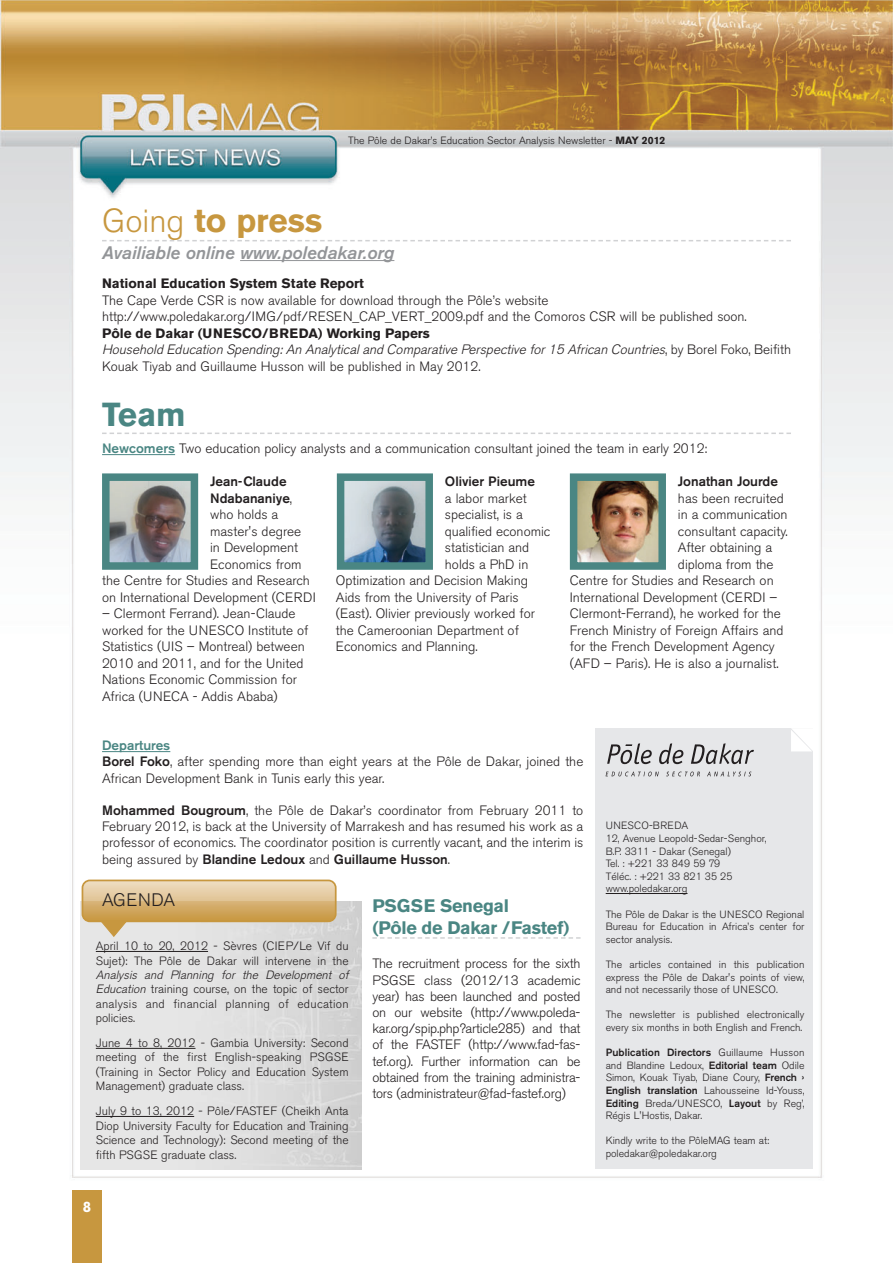
<style>
.page{position:relative;width:893px;height:1263px;background:#fff}
.page>*{position:absolute;margin:0;border:0;box-sizing:border-box;transform-origin:0 0}
.t1{font:700 33px "Akzidenz Grotesk BE";color:#c7973f}
.t2{font:700 33px "Akzidenz Grotesk BE";color:#4a8683}
.t3{font:italic 500 18px "Akzidenz Grotesk BE";color:#939598}
.t4{font:700 18px/21.6px "Akzidenz Grotesk BE";letter-spacing:-.015em;color:#4a8683}
.t5{font:300 18px "Akzidenz Grotesk BE";letter-spacing:.035em;color:#231f20}
.t6{font:700 15px "Akzidenz Grotesk BE";color:#fff}
.t7{font:300 13.5px/16.2px "Akzidenz Grotesk BE";color:#231f20}
.t8{font:italic 300 13.5px/16.5px "Akzidenz Grotesk BE";color:#231f20}
.t9{font:500 13.5px "Akzidenz Grotesk BE";color:#231f20}
.t10{font:700 13.5px "Akzidenz Grotesk BE";color:#231f20}
.t11{font:300 12px/14.4px "Akzidenz Grotesk BE";color:#231f20;text-align:justify}
.t12{font:300 12px/14.4px "Akzidenz Grotesk BE";letter-spacing:.025em;color:#231f20}
.t13{font:300 10.5px/12.6px "Akzidenz Grotesk BE";color:#231f20}
.s1{font-weight:700}
.s2{font-weight:300}
.s3{font-weight:700;font-style:normal}
.s4{font-style:normal}
.s5{font-weight:500;color:#4a8683}
.s6{font-weight:500}
.s7{font-style:italic}
</style>
<div class="page">
<img style="left:0;top:0;width:892px;height:1191px">
<svg style="left:102px;top:433px;width:689px;height:1px"></svg>
<div style="left:72px;top:1191px;width:30px;height:72px;background:#c7973f"></div>
<svg style="left:102px;top:240px;width:689px;height:1px"></svg>
<hr style="left:240px;top:260px;width:154px;height:1px;background:#939598">
<img style="left:81px;top:901px;width:280px;height:268px">
<svg style="left:99px;top:922px;width:30px;height:16px"></svg>
<svg style="left:82px;top:880px;width:254px;height:41px;background:#dbba84"></svg>
<div style="left:82px;top:880px;width:255px;height:42px;border:2px solid #c7973f;border-radius:7px"></div>
<hr style="left:102px;top:751px;width:68px;height:1px;background:#4a8683">
<div style="left:595px;top:729px;width:218px;height:440px;background:#e6e7e9"></div>
<hr style="left:606px;top:893px;width:81px;height:1px;background:#231f20">
<svg style="left:659px;top:743px;width:24px;height:21px"></svg>
<svg style="left:691px;top:743px;width:63px;height:21px"></svg>
<svg style="left:607px;top:743px;width:45px;height:21px"></svg>
<svg style="left:606px;top:772px;width:53px;height:4px"></svg>
<svg style="left:666px;top:772px;width:34px;height:4px"></svg>
<svg style="left:707px;top:772px;width:44px;height:4px"></svg>
<svg style="left:791px;top:728px;width:23px;height:25px"></svg>
<hr style="left:96px;top:951px;width:112px;height:1px;background:#231f20">
<hr style="left:96px;top:1048px;width:99px;height:1px;background:#231f20">
<hr style="left:96px;top:1116px;width:98px;height:1px;background:#231f20">
<svg style="left:372px;top:937px;width:208px;height:2px"></svg>
<hr style="left:102px;top:454px;width:73px;height:1px;background:#4a8683">
<img style="left:346px;top:482px;width:78px;height:79px">
<div style="left:337px;top:473px;width:96px;height:97px;border:8px solid #4a8683"></div>
<img style="left:111px;top:482px;width:78px;height:79px">
<div style="left:102px;top:473px;width:96px;height:97px;border:8px solid #4a8683"></div>
<img style="left:579px;top:482px;width:78px;height:79px">
<div style="left:570px;top:473px;width:96px;height:97px;border:8px solid #4a8683"></div>
<p class="t13" style="left:348px;top:135px;width:319px">The Pôle de Dakar’s Education Sector Analysis Newsletter - <span class="s1">MAY 2012</span></p>
<h1 class="t1" style="left:102px;top:208px;width:222px"><span class="s2">Going</span> to press</h1>
<h2 class="t3" style="left:102px;top:246px;width:294px">Availiable online www.poledakar.org</h2>
<p class="t10" style="left:102px;top:279px;width:263px">National Education System State Report</p>
<p class="t7" style="left:102px;top:293px;width:646px">The Cape Verde CSR is now available for download through the Pôle’s website http://www.poledakar.org/IMG/pdf/RESEN_CAP_VERT_2009.pdf and the Comoros CSR will be published soon.</p>
<p class="t8" style="left:102px;top:326px;width:690px"><span class="s3">Pôle de Dakar (UNESCO/BREDA) Working Papers<br></span>Household Education Spending:An Analyticaland Comparative Perspective for15 African Countries<span class="s4">, b y B o r e l F o k o , B e i f i t h<br>Kouak Tiyab and Guillaume Husson will be published in May 2012.</span></p>
<h1 class="t2" style="left:102px;top:403px;width:85px">Team</h1>
<p class="t7" style="left:102px;top:442px;width:607px"><span class="s5">Newcomers</span> Two education policy analysts and a communication consultant joined the team in early 2012:</p>
<p class="t9" style="left:210px;top:477px;width:78px">Jean-Claude</p>
<p class="t9" style="left:210px;top:493px;width:84px">Ndabananiye<span class="s2">,</span></p>
<p class="t7" style="left:210px;top:508px;width:70px">who holds a</p>
<p class="t7" style="left:210px;top:524px;width:93px">master's degree</p>
<p class="t7" style="left:210px;top:541px;width:89px">in Development</p>
<p class="t7" style="left:210px;top:557px;width:93px">Economics from</p>
<p class="t7" style="left:102px;top:574px;width:209px">the Centre for Studies and Research</p>
<p class="t7" style="left:102px;top:590px;width:215px">on International Development (CERDI</p>
<p class="t7" style="left:102px;top:607px;width:208px">– Clermont Ferrand). Jean-Claude worked for the UNESCO Institute of Statistics (UIS – Montreal) between 2010 and 2011, and for the United Nations Economic Commission for Africa (UNECA - Addis Ababa)</p>
<p class="t9" style="left:445px;top:477px;width:91px">Olivier Pieume</p>
<p class="t7" style="left:445px;top:491px;width:83px">a labor market</p>
<p class="t7" style="left:445px;top:508px;width:79px">specialist, is a</p>
<p class="t7" style="left:445px;top:524px;width:107px">qualified economic</p>
<p class="t7" style="left:445px;top:541px;width:86px">statistician and</p>
<p class="t7" style="left:445px;top:557px;width:85px">holds a PhD in</p>
<p class="t7" style="left:336px;top:574px;width:194px">Optimization and Decision Making</p>
<p class="t7" style="left:336px;top:590px;width:184px">Aids from the University of Paris</p>
<p class="t7" style="left:336px;top:607px;width:200px">(East). Olivier previously worked for</p>
<p class="t7" style="left:336px;top:623px;width:184px">the Cameroonian Department of</p>
<p class="t7" style="left:336px;top:640px;width:143px">Economics and Planning.</p>
<p class="t9" style="left:678px;top:477px;width:102px">Jonathan Jourde</p>
<p class="t7" style="left:678px;top:491px;width:107px">has been recruited</p>
<p class="t7" style="left:678px;top:508px;width:111px">in a communication</p>
<p class="t7" style="left:678px;top:524px;width:111px">consultant capacity.</p>
<p class="t7" style="left:678px;top:541px;width:96px">After obtaining a</p>
<p class="t7" style="left:678px;top:557px;width:97px">diploma from the</p>
<p class="t7" style="left:570px;top:574px;width:205px">Centre for Studies and Research on</p>
<p class="t7" style="left:570px;top:590px;width:209px">International Development (CERDI –</p>
<p class="t7" style="left:570px;top:607px;width:212px">Clermont-Ferrand), he worked for the</p>
<p class="t7" style="left:570px;top:623px;width:215px">French Ministry of Foreign Affairs and</p>
<p class="t7" style="left:570px;top:640px;width:206px">for the French Development Agency</p>
<p class="t7" style="left:570px;top:656px;width:210px">(AFD – Paris). He is also a journalist.</p>
<p class="t7" style="left:102px;top:739px;width:483px"><span class="s5">Departures<br></span><span class="s6">Borel Foko</span>, after spending more than eight years at the Pôle de Dakar, joined the<br>African Development Bank in Tunis early this year.</p>
<p class="t7" style="left:102px;top:804px;width:483px;text-align:justify"><span class="s6">Mohammed Bougroum</span>, the Pôle de Dakar’s coordinator from February 2011 to February 2012, is back at the University of Marrakesh and has resumed his work as a professor of economics. The coordinator position is currently vacant, and the interim is being assured by <span class="s6">Blandine Ledoux</span> and <span class="s6">Guillaume Husson</span>.</p>
<h2 class="t5" style="left:102px;top:893px;width:74px">AGENDA</h2>
<h2 class="t4" style="left:372px;top:897px;width:199px">PSGSE Senegal<br>(Pôle de Dakar /Fastef)</h2>
<p class="t7" style="left:372px;top:957px;width:210px;text-align:justify">The recruitment process for the sixth PSGSE class (2012/13 academic year) has been launched and posted on our website (http://www.poleda&shy;kar.org/spip.php?article285) and that of the FASTEF (http://www.fad-fas&shy;tef.org). Further information can be obtained from the training administra&shy;tors (administrateur@fad-fastef.org)</p>
<p class="t11" style="left:96px;top:940px;width:254px">April 10 to 20, 2012 - Sèvres (CIEP/Le Vif du<br>Sujet): The Pôle de Dakar will intervene in the</p>
<p class="t12" style="left:96px;top:969px;width:257px"><span class="s7">Analysis and Planning for the Development of Education</span> training course, on the topic of sector analysis and financial planning of education policies.</p>
<p class="t11" style="left:96px;top:1037px;width:254px">June 4 to 8, 2012 - Gambia University: Second meeting of the first English-speaking PSGSE (Training in Sector Policy and Education System Management) graduate class.</p>
<p class="t11" style="left:96px;top:1105px;width:254px">July 9 to 13, 2012 - Pôle/FASTEF (Cheikh Anta Diop University Faculty for Education and Training Science and Technology): Second meeting of the fifth PSGSE graduate class.</p>
<p class="t6" style="left:83px;top:1201px;width:10px">8</p>
<p class="t13" style="left:606px;top:821px;width:162px">UNESCO-BREDA<br>12, Avenue Leopold-Sedar-Senghor,<br>B.P. 3311 - Dakar (Senegal)<br>Tel. : +221 33 849 59 79<br>Téléc. : +221 33 821 35 25 www.poledakar.org</p>
<p class="t13" style="left:606px;top:909px;width:200px;text-align:justify">The Pôle de Dakar is the UNESCO Regional Bureau for Education in Africa’s center for sector analysis.</p>
<p class="t13" style="left:606px;top:959px;width:200px;text-align:justify">The articles contained in this publication express the Pôle de Dakar's points of view, and not necessarily those of UNESCO.</p>
<p class="t13" style="left:606px;top:1010px;width:200px">The newsletter is published electronically every six months in both English and French.</p>
<p class="t13" style="left:606px;top:1047px;width:200px;text-align:justify"><span class="s6">Publication Directors</span> Guillaume Husson and Blandine Ledoux, <span class="s6">Editorial team</span> Odile Simon, Kouak Tiyab, Diane Coury, <span class="s6">French › English translation</span> Lahousseine Id-Youss, <span class="s6">Editing</span> Breda/UNESCO, <span class="s6">Layout</span> by Reg’, Régis L'Hostis, Dakar.</p>
<p class="t13" style="left:606px;top:1136px;width:165px">Kindly write to the PôleMAG team at: poledakar@poledakar.org</p>
</div>
